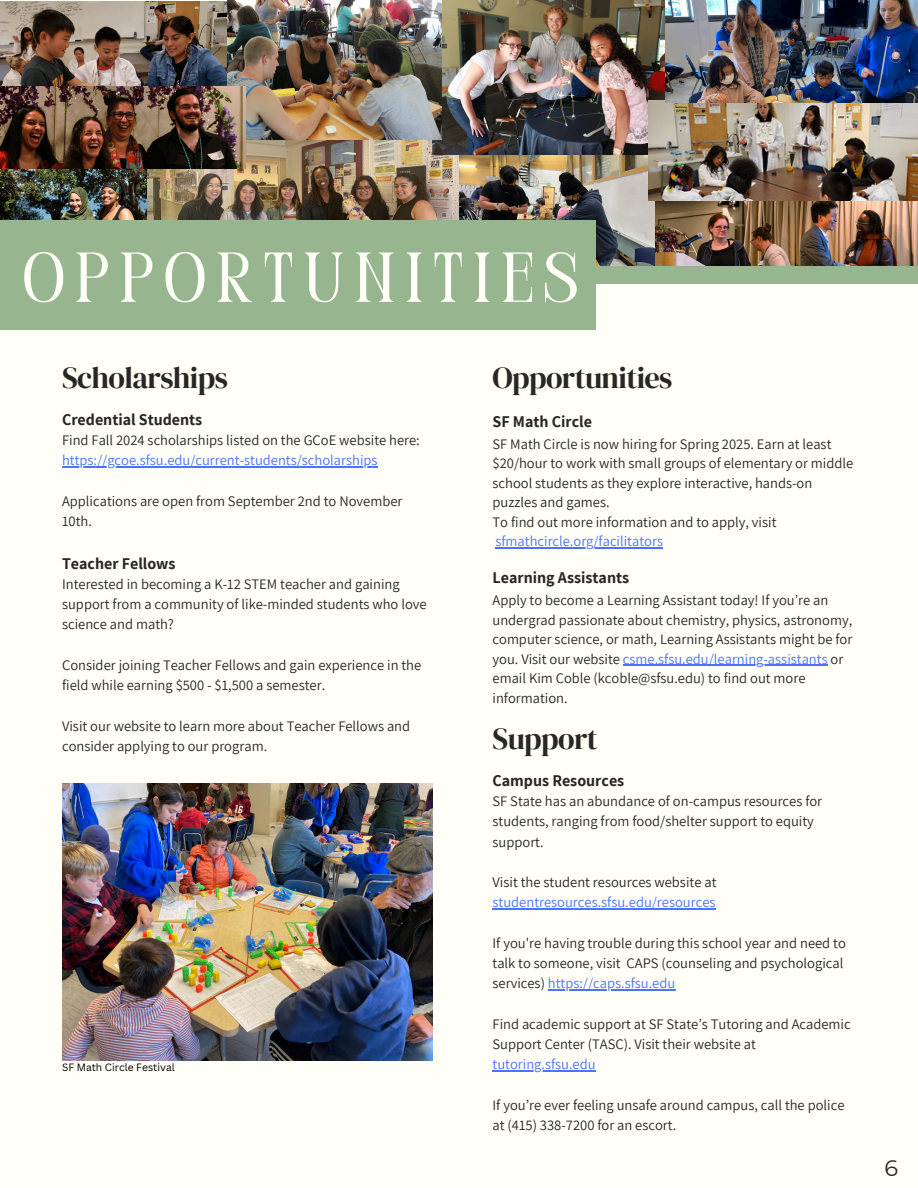
<style>
.page{position:relative;width:918px;height:1188px;background:#fffef7}
.page>*{position:absolute;margin:0;border:0;box-sizing:border-box;transform-origin:0 0}
.t1{font:70.5px "Perandoryv 2";letter-spacing:.16em;color:#fffef7}
.t2{font:30.3px "DM Serif Display";letter-spacing:-.02em;color:#272727}
.t3{font:22.5px "Montserrat";color:#272727}
.t4{font:700 16.05px "Assistant";color:#272727}
.t5{font:14.55px/20.2px "Assistant";color:#272727}
.t6{font:14.55px/20.2px "Assistant";color:#4b73ff}
.t7{font:10.35px "Canva Sans";color:#000}
.s1{color:#4b73ff}
.s2{color:#272727}
</style>
<div class="page">
<img style="left:459px;top:154px;width:197px;height:112px">
<img style="left:146px;top:140px;width:313px;height:81px">
<img style="left:0;top:169px;width:146px;height:52px">
<div style="left:0;top:221px;width:596px;height:109px;background:#97b690"></div>
<img style="left:656px;top:188px;width:262px;height:78px">
<div style="left:584px;top:266px;width:334px;height:18px;background:#97b690"></div>
<img style="left:0;top:1px;width:227px;height:86px">
<img style="left:433px;top:0;width:232px;height:154px">
<img style="left:227px;top:0;width:214px;height:140px">
<img style="left:0;top:87px;width:245px;height:82px">
<img style="left:649px;top:101px;width:268px;height:100px">
<img style="left:665px;top:0;width:252px;height:102px">
<img style="left:62px;top:783px;width:370px;height:278px">
<hr style="left:493px;top:909px;width:223px;height:1px;background:#4b73ff">
<hr style="left:548px;top:990px;width:127px;height:1px;background:#4b73ff">
<hr style="left:493px;top:1071px;width:103px;height:1px;background:#4b73ff">
<hr style="left:62px;top:466px;width:316px;height:1px;background:#4b73ff">
<hr style="left:495px;top:547px;width:168px;height:2px;background:#4b73ff">
<hr style="left:623px;top:665px;width:205px;height:1px;background:#4b73ff">
<h1 class="t1" style="left:23px;top:249px;width:556px">OPPORTUNITIES</h1>
<h2 class="t2" style="left:62px;top:356px;width:167px">Scholarships</h2>
<h3 class="t4" style="left:62px;top:408px;width:142px">Credential Students</h3>
<h3 class="t5" style="left:62px;top:429px;width:359px">Find Fall 2024 scholarships listed on the GCoE website here:</h3>
<h3 class="t6" style="left:62px;top:450px;width:317px">https://gcoe.sfsu.edu/current-students/scholarships</h3>
<h3 class="t5" style="left:62px;top:490px;width:342px">Applications are open from September 2nd to November<br>10th.</h3>
<h2 class="t4" style="left:62px;top:552px;width:115px">Teacher Fellows</h2>
<h3 class="t5" style="left:62px;top:573px;width:366px">Interested in becoming a K-12 STEM teacher and gaining support from a community of like-minded students who love science and math?</h3>
<h3 class="t5" style="left:62px;top:654px;width:361px">Consider joining Teacher Fellows and gain experience in the field while earning $500 - $1,500 a semester.</h3>
<h3 class="t5" style="left:62px;top:715px;width:350px">Visit our website to learn more about Teacher Fellows and</h3>
<h3 class="t5" style="left:62px;top:735px;width:207px">consider applying to our program.</h3>
<h3 class="t7" style="left:62px;top:1059px;width:114px">SF Math Circle Festival</h3>
<p class="t2" style="left:493px;top:356px;width:181px">Opportunities</p>
<p class="t4" style="left:493px;top:410px;width:101px">SF Math Circle</p>
<p class="t5" style="left:493px;top:433px;width:362px;line-height:19.6px">SF Math Circle is now hiring for Spring 2025. Earn at least $20/hour to work with small groups of elementary or middle school students as they explore interactive, hands-on puzzles and games.<br>To find out more information and to apply, visit</p>
<p class="t6" style="left:495px;top:531px;width:169px">sfmathcircle.org/facilitators</p>
<p class="t4" style="left:493px;top:567px;width:138px">Learning Assistants</p>
<p class="t5" style="left:493px;top:590px;width:361px;line-height:19.6px">Apply to become a Learning Assistant today! If you’re an undergrad passionate about chemistry, physics, astronomy, computer science, or math, Learning Assistants might be for you. Visit our website <span class="s1">csme.sfsu.edu/learning-assistants</span> or email Kim Coble (kcoble@sfsu.edu) to find out more information.</p>
<p class="t2" style="left:493px;top:718px;width:107px">Support</p>
<h3 class="t4" style="left:493px;top:770px;width:133px">Campus Resources</h3>
<h3 class="t5" style="left:493px;top:791px;width:331px">SF State has an abundance of on-campus resources for students, ranging from food/shelter support to equity support.</h3>
<h3 class="t6" style="left:493px;top:872px;width:225px"><span class="s2">Visit the student resources website at </span>studentresources.sfsu.edu/resources</h3>
<h3 class="t5" style="left:493px;top:933px;width:355px">If you're having trouble during this school year and need to talk to someone, visit CAPS (counseling and psychological services) <span class="s1">https://caps.sfsu.edu</span></h3>
<h3 class="t5" style="left:493px;top:1014px;width:360px">Find academic support at SF State’s Tutoring and Academic<br>Support Center (TASC). Visit their website at</h3>
<p class="t6" style="left:493px;top:1054px;width:105px">tutoring.sfsu.edu</p>
<p class="t5" style="left:493px;top:1095px;width:353px">If you’re ever feeling unsafe around campus, call the police at (415) 338-7200 for an escort.</p>
<h3 class="t3" style="left:885px;top:1154px;width:15px">6</h3>
</div>
